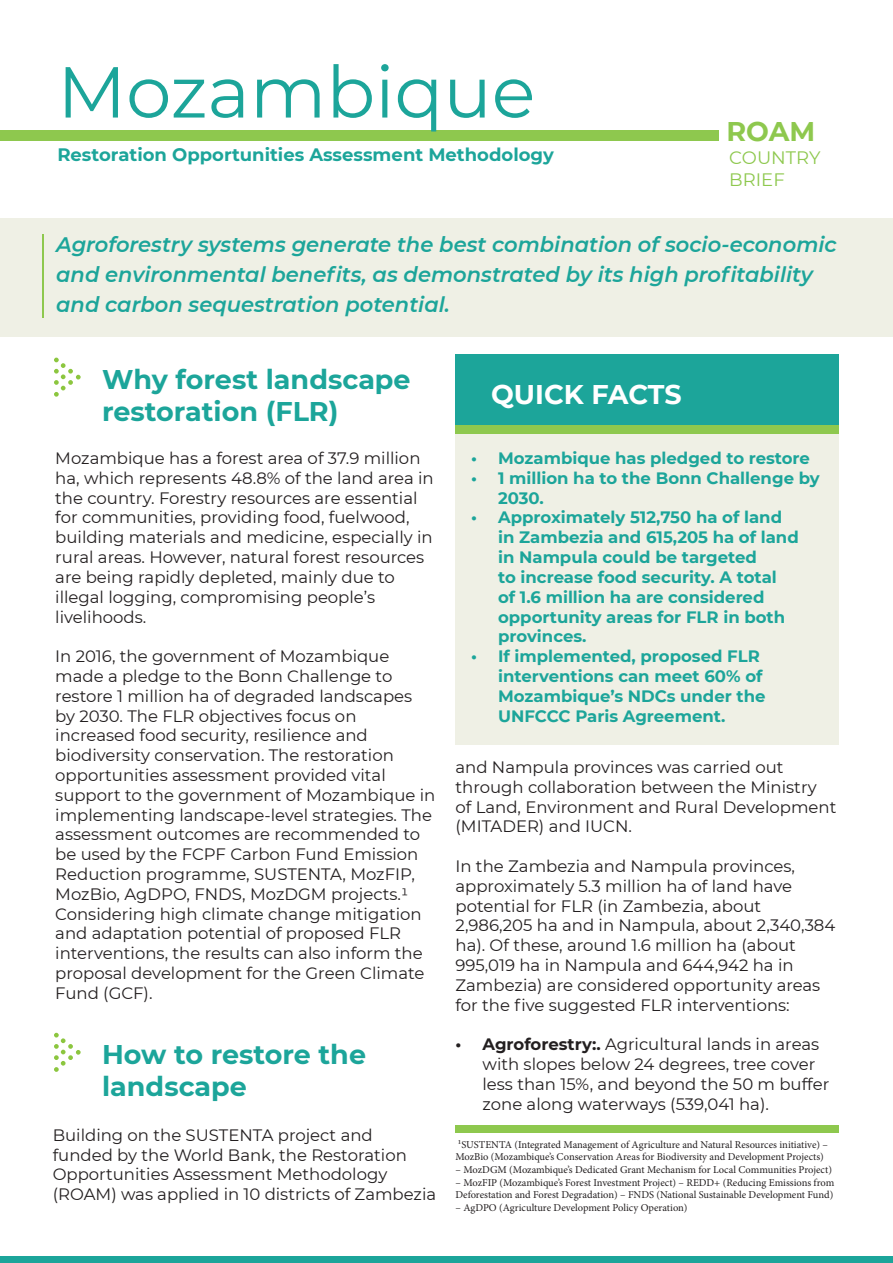
<style>
.page{position:relative;width:893px;height:1263px;background:#fff}
.page>*{position:absolute;margin:0;border:0;box-sizing:border-box;transform-origin:0 0}
.t1{font:72px "Montserrat";color:#1ca59a}
.t2{font:700 27px/32.4px "Montserrat";color:#1ca59a}
.t3{font:700 27px "Montserrat";letter-spacing:-.005em;color:#fff}
.t4{font:700 27px "Montserrat";color:#8ec84e}
.t5{font:italic 600 21px/30px "Montserrat";color:#1ca59a}
.t6{font:700 18px "Montserrat";color:#1ca59a}
.t7{font:18px "Montserrat";color:#8ec84e}
.t8{font:16.5px/19.8px "Montserrat";color:#231f20}
.t9{font:700 16.5px/19.8px "Montserrat";color:#1ca59a}
.t10{font:10.5px/12.6px "Minion Pro";letter-spacing:-.005em;color:#231f20}
.s1{font-weight:700}
</style>
<div class="page">
<div style="left:455px;top:431px;width:384px;height:313px;background:#eff0e5"></div>
<div style="left:0;top:218px;width:893px;height:118px;background:#eff0e5"></div>
<svg style="left:54px;top:358px;width:27px;height:39px"></svg>
<div style="left:0;top:1256px;width:893px;height:7px;background:#1ca59a"></div>
<hr style="left:42px;top:234px;width:2px;height:84px;background:#8ec84e">
<div style="left:0;top:130px;width:719px;height:10px;background:#8ec84e"></div>
<div style="left:455px;top:354px;width:384px;height:80px;background:#1ca59a"></div>
<div style="left:455px;top:426px;width:384px;height:8px;background:#8ec84e"></div>
<svg style="left:54px;top:1033px;width:27px;height:39px"></svg>
<div style="left:455px;top:1125px;width:383px;height:7px;background:#8ec84e"></div>
<p class="t1" style="left:57px;top:42px;width:479px">Mozambique</p>
<p class="t6" style="left:57px;top:141px;width:498px">Restoration Opportunities Assessment Methodology</p>
<p class="t4" style="left:726px;top:112px;width:90px">ROAM</p>
<p class="t7" style="left:729px;top:145px;width:93px">COUNTRY</p>
<p class="t7" style="left:729px;top:167px;width:57px">BRIEF</p>
<p class="t5" style="left:56px;top:229px;width:782px">Agroforestry systems generate the best combination of socio-economic and environmental benefits, as demonstrated by its high profitability and carbon sequestration potential.</p>
<p class="t2" style="left:102px;top:361px;width:310px">Why forest landscape restoration (FLR)</p>
<p class="t8" style="left:55px;top:448px;width:380px">Mozambique has a forest area of 37.9 million ha, which represents 48.8% of the land area in the country. Forestry resources are essential for communities, providing food, fuelwood, building materials and medicine, especially in rural areas. However, natural forest resources are being rapidly depleted, mainly due to illegal logging, compromising people’s livelihoods.</p>
<p class="t8" style="left:55px;top:646px;width:382px">In 2016, the government of Mozambique made a pledge to the Bonn Challenge to restore 1 million ha of degraded landscapes by 2030. The FLR objectives focus on increased food security, resilience and biodiversity conservation. The restoration opportunities assessment provided vital support to the government of Mozambique in implementing landscape-level strategies. The assessment outcomes are recommended to be used by the FCPF Carbon Fund Emission Reduction programme, SUSTENTA, MozFIP, MozBio, AgDPO, FNDS, MozDGM projects.1<br>Considering high climate change mitigation and adaptation potential of proposed FLR interventions, the results can also inform the proposal development for the Green Climate Fund (GCF).</p>
<p class="t2" style="left:102px;top:1037px;width:266px">How to restore the</p>
<p class="t2" style="left:102px;top:1069px;width:146px">landscape</p>
<p class="t8" style="left:53px;top:1124px;width:385px">Building on the SUSTENTA project and funded by the World Bank, the Restoration Opportunities Assessment Methodology (ROAM) was applied in 10 districts of Zambezia</p>
<p class="t3" style="left:491px;top:375px;width:192px">QUICK FACTS</p>
<p class="t9" style="left:471px;top:447px;width:340px">• Mozambique has pledged to restore</p>
<p class="t9" style="left:498px;top:467px;width:323px;text-indent:-27px">• 1 million ha to the Bonn Challenge by<br>2030.</p>
<p class="t9" style="left:498px;top:507px;width:302px;text-indent:-27px">• Approximately 512,750 ha of land in Zambezia and 615,205 ha of land in Nampula could be targeted<br>to increase food security. A total<br>of 1.6 million ha are considered opportunity areas for FLR in both provinces.</p>
<p class="t9" style="left:498px;top:645px;width:269px;text-indent:-27px">• If implemented, proposed FLR interventions can meet 60% of<br>Mozambique’s NDCs under the<br>UNFCCC Paris Agreement.</p>
<p class="t8" style="left:455px;top:756px;width:382px">and Nampula provinces was carried out through collaboration between the Ministry of Land, Environment and Rural Development (MITADER) and IUCN.</p>
<p class="t8" style="left:455px;top:855px;width:381px">In the Zambezia and Nampula provinces, approximately 5.3 million ha of land have potential for FLR (in Zambezia, about 2,986,205 ha and in Nampula, about 2,340,384 ha). Of these, around 1.6 million ha (about 995,019 ha in Nampula and 644,942 ha in Zambezia) are considered opportunity areas for the five suggested FLR interventions:</p>
<p class="t8" style="left:482px;top:1034px;width:348px;text-indent:-27px"><span class="s1">• Agroforestry:.</span> Agricultural lands in areas with slopes below 24 degrees, tree cover less than 15%, and beyond the 50 m buffer zone along waterways (539,041 ha).</p>
<p class="t10" style="left:455px;top:1138px;width:374px">1SUSTENTA (Integrated Management of Agriculture and Natural Resources initiative) –<br>MozBio (Mozambique’s Conservation Areas for Biodiversity and Development Projects)</p>
<p class="t10" style="left:455px;top:1163px;width:378px">– MozDGM (Mozambique’s Dedicated Grant Mechanism for Local Communities Project)</p>
<p class="t10" style="left:455px;top:1176px;width:380px">– MozFIP (Mozambique’s Forest Investment Project) – REDD+ (Reducing Emissions from<br>Deforestation and Forest Degradation) – FNDS (National Sustainable Development Fund)</p>
<p class="t10" style="left:455px;top:1201px;width:234px">– AgDPO (Agriculture Development Policy Operation)</p>
</div>
